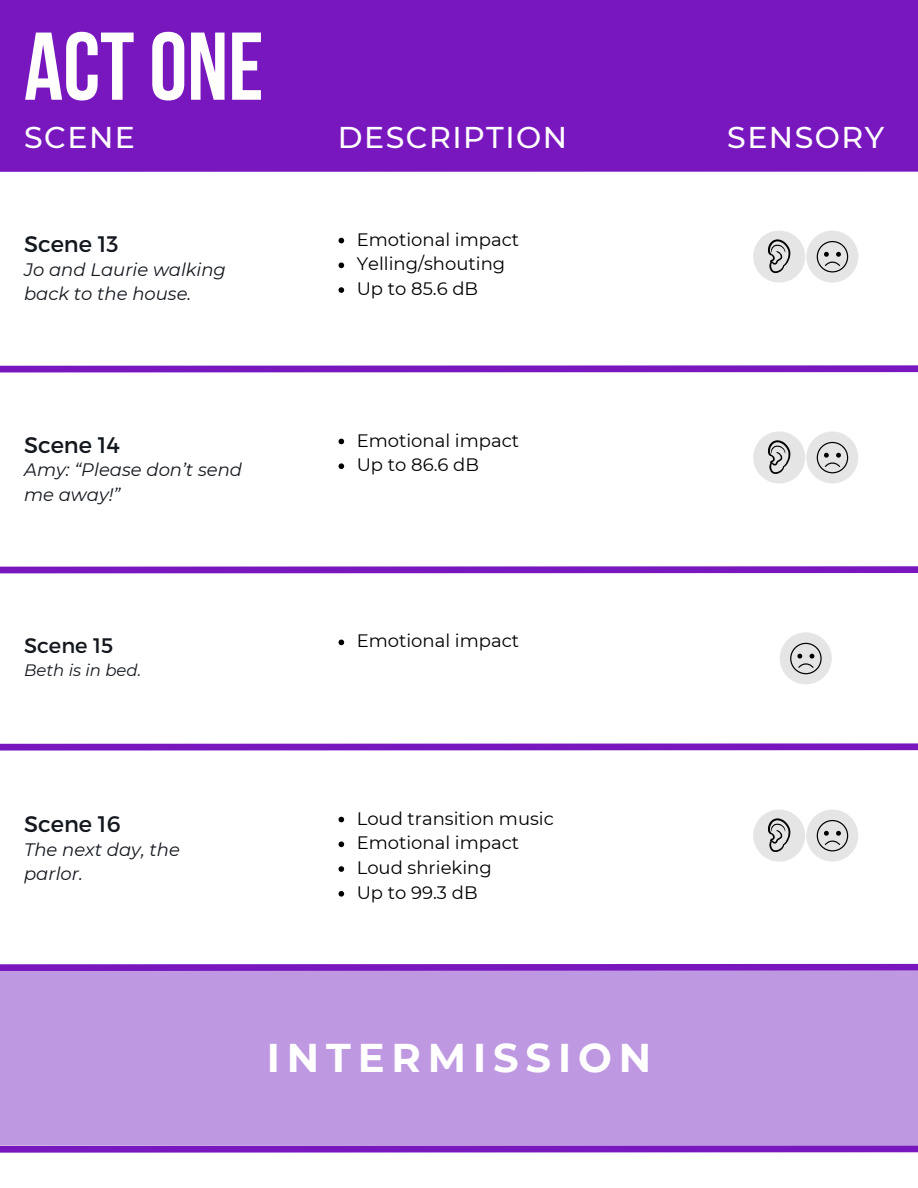
<style>
.page{position:relative;width:918px;height:1188px;background:#fff}
.page>*{position:absolute;margin:0;border:0;box-sizing:border-box;transform-origin:0 0}
.t1{font:700 96px "Bebas Neue";color:#fefefd}
.t2{font:700 40.05px "Montserrat";letter-spacing:.17em;color:#fff}
.t3{font:500 30px "Montserrat";letter-spacing:.05em;color:#fefefd}
.t4{font:22.5px "Montserrat";color:#13181f}
.t5{font:21px "Montserrat";color:#13181f}
.t6{font:18px "Montserrat";color:#000}
.t7{font:italic 18px/24.8px "Montserrat";color:#13181f}
.t8{font:italic 16.5px "Montserrat";color:#13181f}
</style>
<div class="page">
<div style="left:0;top:0;width:918px;height:172px;background:#7917bf"></div>
<div style="left:0;top:365px;width:918px;height:7px;background:#7917bf"></div>
<div style="left:0;top:566px;width:918px;height:7px;background:#7917bf"></div>
<div style="left:806px;top:231px;width:52px;height:52px;background:#e5e5e5;border-radius:50%"></div>
<svg style="left:817px;top:241px;width:31px;height:31px"></svg>
<div style="left:753px;top:231px;width:52px;height:52px;background:#e5e5e5;border-radius:50%"></div>
<svg style="left:768px;top:239px;width:22px;height:34px"></svg>
<svg style="left:339px;top:238px;width:5px;height:5px"></svg>
<svg style="left:339px;top:263px;width:5px;height:5px"></svg>
<svg style="left:339px;top:287px;width:5px;height:6px"></svg>
<div style="left:806px;top:431px;width:52px;height:53px;background:#e5e5e5;border-radius:50%"></div>
<svg style="left:817px;top:442px;width:31px;height:31px"></svg>
<div style="left:753px;top:431px;width:52px;height:53px;background:#e5e5e5;border-radius:50%"></div>
<svg style="left:768px;top:440px;width:22px;height:34px"></svg>
<svg style="left:339px;top:439px;width:5px;height:5px"></svg>
<svg style="left:339px;top:463px;width:5px;height:6px"></svg>
<div style="left:780px;top:632px;width:52px;height:52px;background:#e5e5e5;border-radius:50%"></div>
<svg style="left:790px;top:643px;width:32px;height:31px"></svg>
<svg style="left:339px;top:640px;width:5px;height:5px"></svg>
<svg style="left:339px;top:817px;width:5px;height:5px"></svg>
<svg style="left:339px;top:841px;width:5px;height:6px"></svg>
<svg style="left:339px;top:866px;width:5px;height:6px"></svg>
<svg style="left:339px;top:891px;width:5px;height:6px"></svg>
<div style="left:806px;top:810px;width:52px;height:52px;background:#e5e5e5;border-radius:50%"></div>
<svg style="left:817px;top:820px;width:31px;height:31px"></svg>
<div style="left:753px;top:810px;width:52px;height:52px;background:#e5e5e5;border-radius:50%"></div>
<svg style="left:768px;top:818px;width:22px;height:34px"></svg>
<div style="left:0;top:743px;width:918px;height:8px;background:#7917bf"></div>
<div style="left:0;top:964px;width:918px;height:7px;background:#7917bf"></div>
<div style="left:0;top:971px;width:918px;height:175px;background:#be98e1"></div>
<div style="left:0;top:1146px;width:918px;height:7px;background:#7917bf"></div>
<p class="t1" style="left:24px;top:28px;width:241px">ACTONE</p>
<p class="t3" style="left:24px;top:119px;width:112px">SCENE</p>
<p class="t3" style="left:338px;top:119px;width:231px">DESCRIPTION</p>
<p class="t3" style="left:727px;top:119px;width:159px">SENSORY</p>
<p class="t4" style="left:24px;top:229px;width:96px">Scene 13</p>
<p class="t7" style="left:24px;top:257px;width:203px">Jo and Laurie walking back to the house.</p>
<p class="t4" style="left:24px;top:430px;width:97px">Scene 14</p>
<p class="t7" style="left:24px;top:458px;width:219px">Amy: “Please don’t send me away!”</p>
<p class="t5" style="left:24px;top:632px;width:91px">Scene 15</p>
<p class="t8" style="left:24px;top:660px;width:119px">Beth is in bed.</p>
<p class="t4" style="left:24px;top:809px;width:98px">Scene 16</p>
<p class="t7" style="left:24px;top:837px;width:157px">The next day, the parlor.</p>
<p class="t6" style="left:357px;top:228px;width:164px">Emotional impact</p>
<p class="t6" style="left:357px;top:253px;width:150px">Yelling/shouting</p>
<p class="t6" style="left:357px;top:278px;width:123px">Up to 85.6 dB</p>
<p class="t6" style="left:357px;top:429px;width:164px">Emotional impact</p>
<p class="t6" style="left:357px;top:454px;width:124px">Up to 86.6 dB</p>
<p class="t6" style="left:357px;top:630px;width:164px">Emotional impact</p>
<p class="t6" style="left:357px;top:807px;width:199px">Loud transition music</p>
<p class="t6" style="left:357px;top:832px;width:164px">Emotional impact</p>
<p class="t6" style="left:357px;top:857px;width:137px">Loud shrieking</p>
<p class="t6" style="left:357px;top:881px;width:122px">Up to 99.3 dB</p>
<p class="t2" style="left:267px;top:1034px;width:386px">INTERMISSION</p>
</div>
